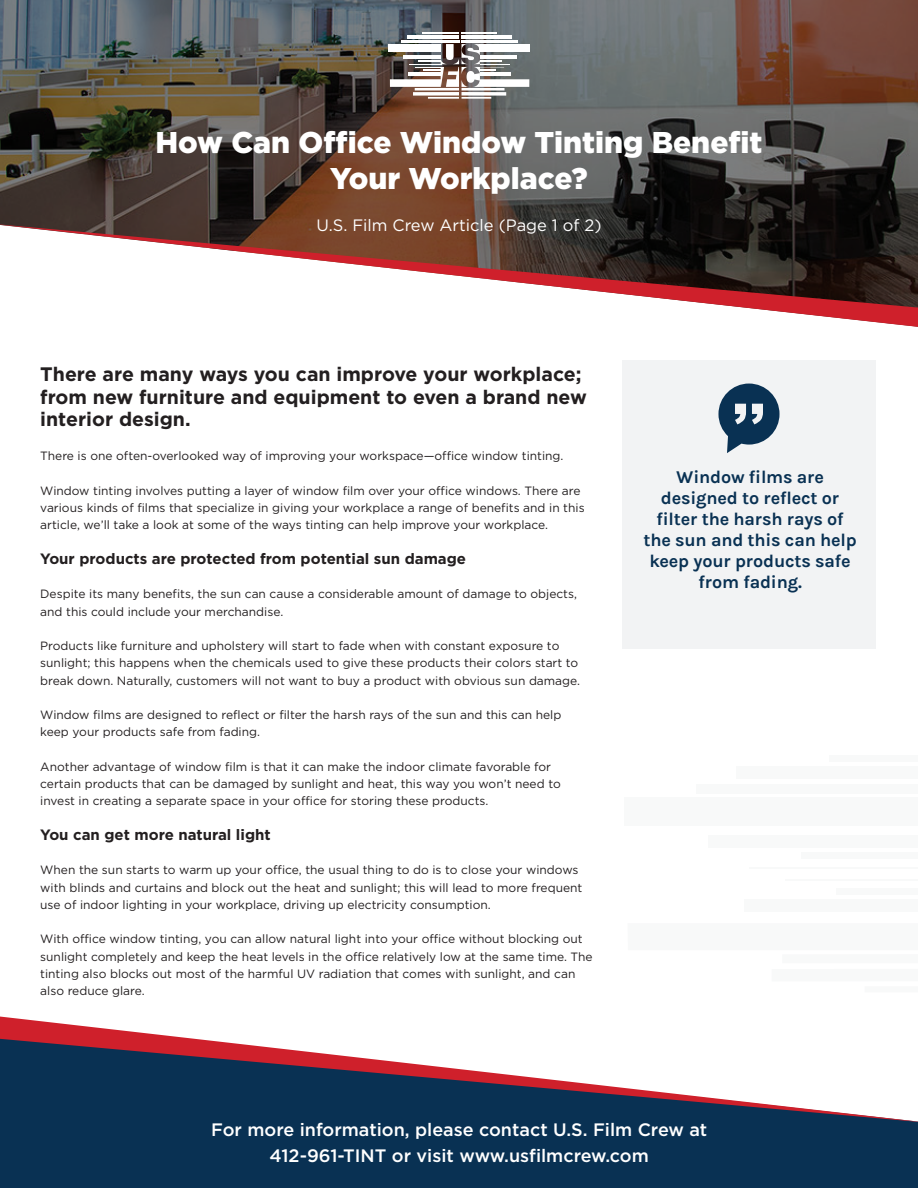
<style>
.page{position:relative;width:918px;height:1188px;background:#093153}
.page>*{position:absolute;margin:0;border:0;box-sizing:border-box;transform-origin:0 0}
.t1{font:900 30px/36px "Gotham";color:#fff;text-align:center}
.t2{font:700 19.5px/22.5px "Gotham";color:#231f20}
.t3{font:700 18px/21px "Karla";letter-spacing:-.01em;color:#093153;text-align:center}
.t4{font:500 18px/25.5px "Gotham";color:#fff;text-align:center}
.t5{font:16.5px "Gotham";color:#fff}
.t6{font:700 15px "Gotham";color:#231f20}
.t7{font:12px/17.2px "Gotham";color:#231f20}
</style>
<div class="page">
<svg style="left:0;top:0;width:918px;height:223px;background:#584f48"></svg>
<div style="left:0;top:328px;width:918px;height:687px;background:#fff"></div>
<div style="left:772px;top:969px;width:146px;height:12px;background:#f2f3f4"></div>
<div style="left:865px;top:986px;width:53px;height:6px;background:#f2f3f4"></div>
<div style="left:624px;top:797px;width:294px;height:28px;background:#f2f3f4"></div>
<hr style="left:749px;top:868px;width:169px;height:1px;background:#f2f3f4">
<div style="left:696px;top:785px;width:222px;height:9px;background:#f2f3f4"></div>
<div style="left:736px;top:767px;width:182px;height:12px;background:#f2f3f4"></div>
<div style="left:829px;top:755px;width:89px;height:7px;background:#f2f3f4"></div>
<div style="left:628px;top:923px;width:290px;height:27px;background:#f8f9f9"></div>
<div style="left:744px;top:900px;width:174px;height:12px;background:#f2f3f4"></div>
<div style="left:836px;top:889px;width:82px;height:6px;background:#f2f3f4"></div>
<hr style="left:785px;top:879px;width:133px;height:2px;background:#f2f3f4">
<div style="left:782px;top:954px;width:136px;height:9px;background:#f2f3f4"></div>
<div style="left:708px;top:835px;width:210px;height:13px;background:#f2f3f4"></div>
<div style="left:801px;top:853px;width:117px;height:6px;background:#f2f3f4"></div>
<div style="left:623px;top:360px;width:253px;height:289px;background:#f2f3f4"></div>
<svg style="left:718px;top:384px;width:62px;height:69px"></svg>
<svg style="left:0;top:223px;width:918px;height:105px;background:#a99290"></svg>
<svg style="left:462px;top:92px;width:44px;height:4px"></svg>
<hr style="left:462px;top:97px;width:29px;height:2px;background:#fff">
<div style="left:480px;top:44px;width:50px;height:8px;background:#fff"></div>
<hr style="left:480px;top:64px;width:30px;height:1px;background:#fff">
<hr style="left:462px;top:41px;width:56px;height:2px;background:#fff">
<hr style="left:462px;top:36px;width:50px;height:3px;background:#fff">
<hr style="left:462px;top:32px;width:35px;height:2px;background:#fff">
<div style="left:480px;top:79px;width:49px;height:8px;background:#fff"></div>
<hr style="left:480px;top:73px;width:31px;height:3px;background:#fff">
<hr style="left:462px;top:88px;width:43px;height:3px;background:#fff">
<svg style="left:413px;top:92px;width:46px;height:4px"></svg>
<hr style="left:428px;top:97px;width:31px;height:2px;background:#fff">
<hr style="left:415px;top:88px;width:44px;height:3px;background:#fff">
<hr style="left:480px;top:55px;width:36px;height:3px;background:#fff">
<div style="left:388px;top:44px;width:53px;height:8px;background:#fff"></div>
<hr style="left:401px;top:41px;width:58px;height:2px;background:#fff">
<hr style="left:407px;top:36px;width:52px;height:3px;background:#fff">
<hr style="left:422px;top:32px;width:37px;height:2px;background:#fff">
<svg style="left:390px;top:44px;width:114px;height:43px"></svg>
<svg style="left:0;top:1015px;width:918px;height:107px"></svg>
<h1 class="t1" style="left:155px;top:124px;width:609px">How Can Office Window Tinting Benefit<br>Your Workplace?</h1>
<h3 class="t5" style="left:316px;top:216px;width:287px">U.S. Film Crew Article (Page 1 of 2)</h3>
<h2 class="t2" style="left:40px;top:362px;width:548px">There are many ways you can improve your workplace; from new furniture and equipment to even a brand new interior design.</h2>
<p class="t7" style="left:40px;top:447px;width:525px">There is one often-overlooked way of improving your workspace—office window tinting.</p>
<p class="t7" style="left:40px;top:482px;width:546px">Window tinting involves putting a layer of window film over your office windows. There are various kinds of films that specialize in giving your workplace a range of benefits and in this article, we’ll take a look at some of the ways tinting can help improve your workplace.</p>
<p class="t6" style="left:40px;top:550px;width:427px">Your products are protected from potential sun damage</p>
<p class="t7" style="left:40px;top:585px;width:538px">Despite its many benefits, the sun can cause a considerable amount of damage to objects, and this could include your merchandise.</p>
<p class="t7" style="left:40px;top:637px;width:541px">Products like furniture and upholstery will start to fade when with constant exposure to sunlight; this happens when the chemicals used to give these products their colors start to break down. Naturally, customers will not want to buy a product with obvious sun damage.</p>
<p class="t7" style="left:40px;top:706px;width:523px">Window films are designed to reflect or filter the harsh rays of the sun and this can help keep your products safe from fading.</p>
<p class="t7" style="left:40px;top:758px;width:522px">Another advantage of window film is that it can make the indoor climate favorable for certain products that can be damaged by sunlight and heat, this way you won’t need to invest in creating a separate space in your office for storing these products.</p>
<p class="t6" style="left:40px;top:826px;width:232px">You can get more natural light</p>
<p class="t7" style="left:40px;top:861px;width:544px">When the sun starts to warm up your office, the usual thing to do is to close your windows with blinds and curtains and block out the heat and sunlight; this will lead to more frequent use of indoor lighting in your workplace, driving up electricity consumption.</p>
<p class="t7" style="left:40px;top:930px;width:554px">With office window tinting, you can allow natural light into your office without blocking out sunlight completely and keep the heat levels in the office relatively low at the same time. The tinting also blocks out most of the harmful UV radiation that comes with sunlight, and can also reduce glare.</p>
<h3 class="t3" style="left:644px;top:467px;width:215px">Window films are designed to reflect or filter the harsh rays of the sun and this can help keep your products safe from fading.</h3>
<h3 class="t4" style="left:211px;top:1117px;width:498px">For more information, please contact U.S. Film Crew at<br>412-961-TINT or visit www.usfilmcrew.com</h3>
</div>
